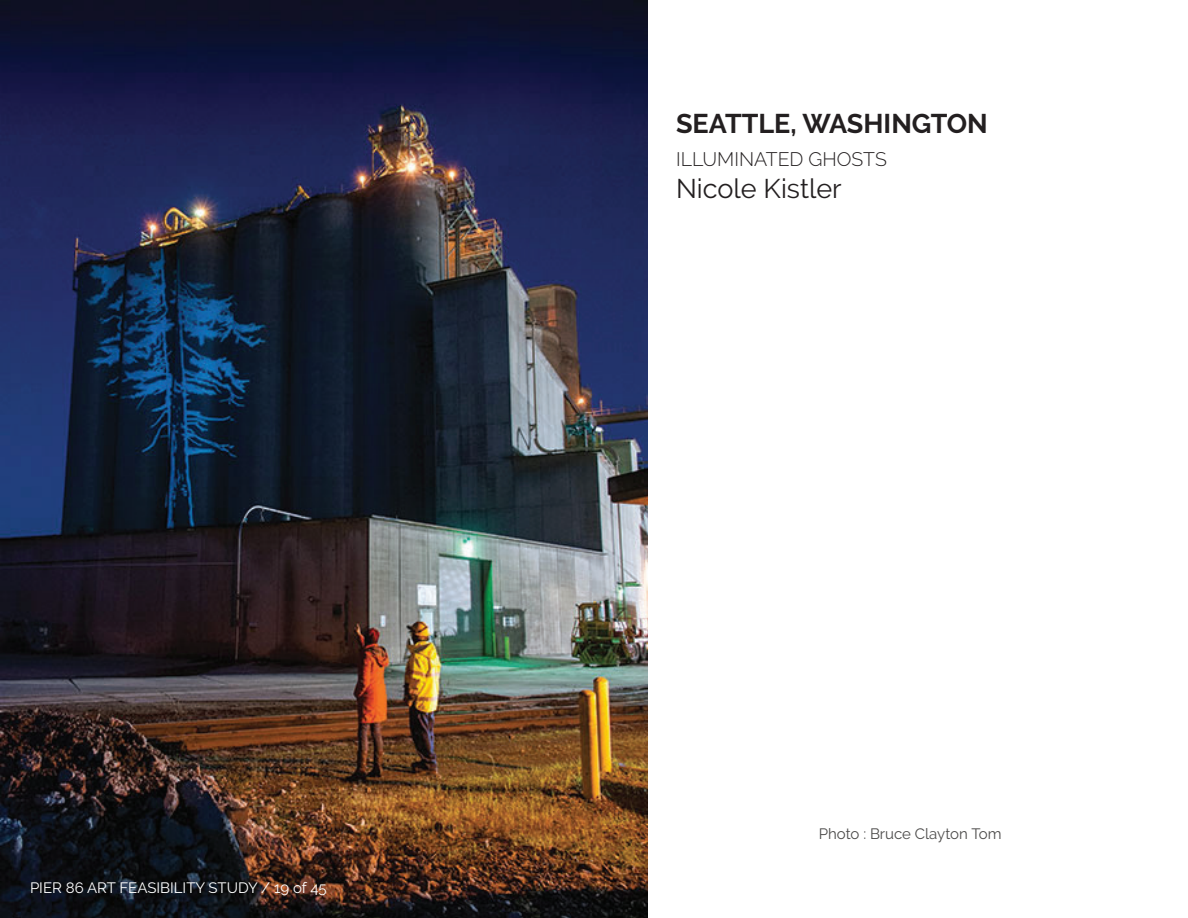
<style>
.page{position:relative;width:1188px;height:918px;background:#fff}
.page>*{position:absolute;margin:0;border:0;box-sizing:border-box;transform-origin:0 0}
.t1{font:700 27px "Raleway";color:#231f20}
.t2{font:27px "Raleway";color:#231f20}
.t3{font:300 19.5px "Raleway";color:#231f20}
.t4{font:15px "Raleway";color:#fff}
.t5{font:15px "Raleway";color:#4c4b4a}
</style>
<div class="page">
<img style="left:1px;top:0;width:647px;height:918px">
<p class="t4" style="left:30px;top:879px;width:298px">PIER 86 ART FEASIBILITY STUDY / 19 of 45</p>
<h1 class="t1" style="left:676px;top:108px;width:313px">SEATTLE, WASHINGTON</h1>
<h2 class="t3" style="left:676px;top:148px;width:212px">ILLUMINATED GHOSTS</h2>
<h1 class="t2" style="left:676px;top:173px;width:167px">Nicole Kistler</h1>
<p class="t5" style="left:819px;top:825px;width:184px">Photo : Bruce Clayton Tom</p>
</div>
